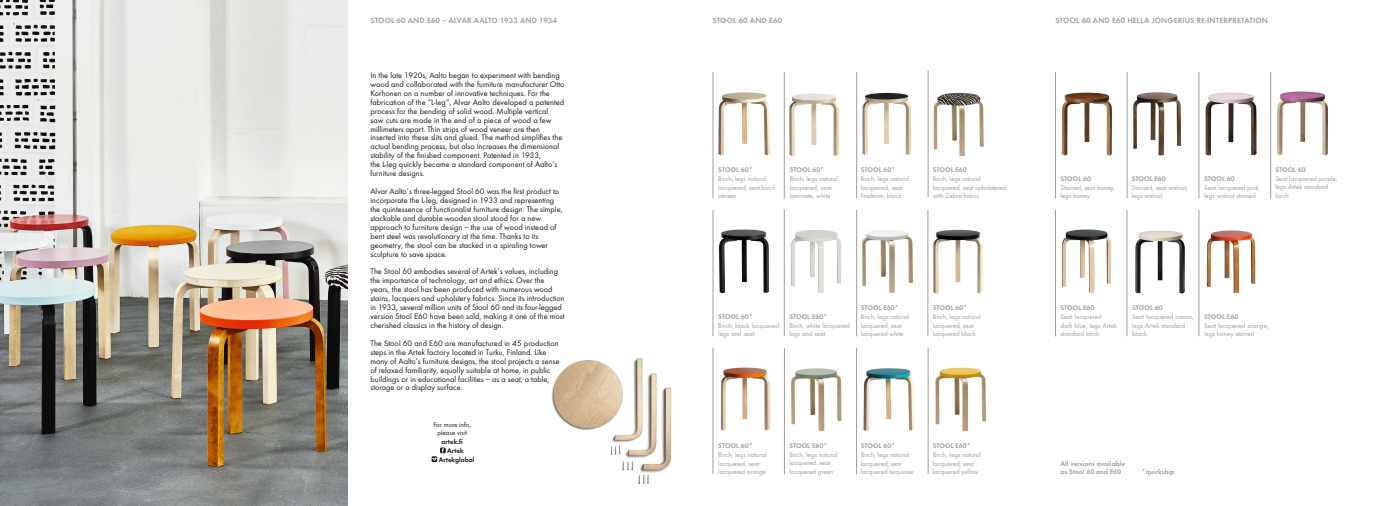
<style>
.page{position:relative;width:1380px;height:506px;background:#fff}
.page>*{position:absolute;margin:0;border:0;box-sizing:border-box;transform-origin:0 0}
.t1{font:8.31px/8.9px "Futura EFTUOP";color:#1b1917}
.t2{font:600 7.88px "Futura EFTUOP";letter-spacing:.015em;color:#9f9f9d}
.t3{font:7px/8.8px "Futura EFTUOP";color:#9f9f9d}
.t4{font:600 7px/8.8px "Futura EFTUOP";color:#9f9f9d}
.t5{font:600 7px "Futura EFTUOP";color:#1b1917}
.t6{font:7px/8.8px "Futura EFTUOP";color:#1b1917;text-align:center}
</style>
<div class="page">
<img style="left:1206px;top:230px;width:50px;height:64px">
<img style="left:713px;top:216px;width:56px;height:89px">
<img style="left:783px;top:78px;width:56px;height:85px">
<img style="left:862px;top:92px;width:49px;height:63px">
<img style="left:933px;top:92px;width:51px;height:64px">
<img style="left:720px;top:367px;width:50px;height:64px">
<img style="left:718px;top:92px;width:53px;height:64px">
<img style="left:1205px;top:92px;width:52px;height:64px">
<img style="left:1062px;top:92px;width:50px;height:64px">
<img style="left:1127px;top:90px;width:54px;height:66px">
<hr style="left:1126px;top:72px;width:1px;height:126px;background:#9f9f9d">
<hr style="left:1126px;top:210px;width:1px;height:126px;background:#9f9f9d">
<hr style="left:1198px;top:72px;width:1px;height:126px;background:#9f9f9d">
<hr style="left:1198px;top:210px;width:1px;height:126px;background:#9f9f9d">
<hr style="left:927px;top:71px;width:1px;height:126px;background:#9f9f9d">
<hr style="left:1270px;top:72px;width:1px;height:126px;background:#9f9f9d">
<hr style="left:1055px;top:72px;width:1px;height:126px;background:#9f9f9d">
<img style="left:862px;top:230px;width:51px;height:63px">
<img style="left:790px;top:230px;width:52px;height:64px">
<img style="left:1277px;top:91px;width:51px;height:65px">
<img style="left:1061px;top:229px;width:50px;height:64px">
<img style="left:1135px;top:230px;width:50px;height:64px">
<img style="left:551px;top:358px;width:121px;height:127px">
<hr style="left:784px;top:72px;width:1px;height:126px;background:#9f9f9d">
<hr style="left:784px;top:348px;width:1px;height:126px;background:#9f9f9d">
<hr style="left:784px;top:210px;width:1px;height:126px;background:#9f9f9d">
<hr style="left:856px;top:72px;width:1px;height:126px;background:#9f9f9d">
<hr style="left:927px;top:210px;width:1px;height:126px;background:#9f9f9d">
<hr style="left:927px;top:348px;width:1px;height:126px;background:#9f9f9d">
<hr style="left:856px;top:348px;width:1px;height:126px;background:#9f9f9d">
<hr style="left:856px;top:210px;width:1px;height:126px;background:#9f9f9d">
<hr style="left:712px;top:72px;width:1px;height:126px;background:#9f9f9d">
<hr style="left:712px;top:210px;width:1px;height:126px;background:#9f9f9d">
<hr style="left:712px;top:348px;width:1px;height:126px;background:#9f9f9d">
<img style="left:933px;top:229px;width:50px;height:65px">
<img style="left:791px;top:368px;width:51px;height:64px">
<img style="left:935px;top:367px;width:51px;height:65px">
<img style="left:863px;top:368px;width:52px;height:63px">
<hr style="left:1055px;top:210px;width:1px;height:126px;background:#9f9f9d">
<img style="left:0;top:0;width:347px;height:506px">
<svg style="left:431px;top:448px;width:14px;height:14px"></svg>
<p class="t2" style="left:370px;top:15px;width:188px">STOOL 60 AND E60 – ALVAR AALTO 1933 AND 1934</p>
<p class="t2" style="left:712px;top:15px;width:71px">STOOL 60 AND E60</p>
<p class="t2" style="left:1055px;top:15px;width:214px">STOOL 60 AND E60 HELLA JONGERIUS RE-INTERPRETATION</p>
<p class="t1" style="left:370px;top:71px;width:195px">In the late 1920s, Aalto began to experiment with bending wood and collaborated with the furniture manufacturer Otto Korhonen on a number of innovative techniques. For the fabrication of the “L-leg”, Alvar Aalto developed a patented process for the bending of solid wood. Multiple vertical<br>saw cuts are made in the end of a piece of wood a few millimeters apart. Thin strips of wood veneer are then inserted into these slits and glued. The method simplifies the actual bending process, but also increases the dimensional stability of the finished component. Patented in 1933,<br>the L-leg quickly became a standard component of Aalto’s furniture designs.</p>
<p class="t1" style="left:370px;top:187px;width:193px">Alvar Aalto’s three-legged Stool 60 was the first product to incorporate the L-leg, designed in 1933 and representing the quintessence of functionalist furniture design. The simple, stackable and durable wooden stool stood for a new approach to furniture design – the use of wood instead of bent steel was revolutionary at the time. Thanks to its geometry, the stool can be stacked in a spiraling tower sculpture to save space.</p>
<p class="t1" style="left:370px;top:267px;width:196px">The Stool 60 embodies several of Artek’s values, including the importance of technology, art and ethics. Over the years, the stool has been produced with numerous wood stains, lacquers and upholstery fabrics. Since its introduction in 1933, several million units of Stool 60 and its four-legged version Stool E60 have been sold, making it one of the most cherished classics in the history of design.</p>
<p class="t1" style="left:370px;top:338px;width:190px">The Stool 60 and E60 are manufactured in 45 production steps in the Artek factory located in Turku, Finland. Like many of Aalto’s furniture designs, the stool projects a sense of relaxed familiarity, equally suitable at home, in public buildings or in educational facilities – as a seat, a table, storage or a display surface.</p>
<p class="t6" style="left:433px;top:420px;width:39px">For more info, please visit</p>
<p class="t5" style="left:441px;top:437px;width:23px">artek.fi</p>
<p class="t5" style="left:447px;top:446px;width:18px">Artek</p>
<p class="t5" style="left:438px;top:455px;width:37px">Artekglobal</p>
<p class="t4" style="left:718px;top:165px;width:36px">STOOL 60*</p>
<p class="t3" style="left:718px;top:174px;width:58px">Birch, legs natural lacquered, seat birch veneer</p>
<p class="t4" style="left:789px;top:165px;width:36px">STOOL 60*</p>
<p class="t3" style="left:789px;top:174px;width:50px">Birch, legs natural lacquered, seat laminate, white</p>
<p class="t4" style="left:860px;top:165px;width:36px">STOOL 60*</p>
<p class="t3" style="left:860px;top:174px;width:50px">Birch, legs natural lacquered, seat linoleum, black</p>
<p class="t4" style="left:932px;top:165px;width:36px">STOOL E60</p>
<p class="t3" style="left:932px;top:174px;width:75px">Birch, legs natural lacquered, seat upholstered with Zebra fabric</p>
<p class="t4" style="left:1060px;top:174px;width:32px">STOOL 60</p>
<p class="t3" style="left:1060px;top:183px;width:56px">Stained, seat honey, legs honey</p>
<p class="t4" style="left:1131px;top:174px;width:36px">STOOL E60</p>
<p class="t3" style="left:1131px;top:183px;width:58px">Stained, seat walnut, legs walnut</p>
<p class="t4" style="left:1203px;top:174px;width:32px">STOOL 60</p>
<p class="t3" style="left:1203px;top:183px;width:58px">Seat lacquered pink, legs walnut stained</p>
<p class="t4" style="left:1274px;top:165px;width:32px">STOOL 60</p>
<p class="t3" style="left:1274px;top:174px;width:64px">Seat lacquered purple, legs Artek standard birch</p>
<p class="t4" style="left:718px;top:312px;width:36px">STOOL 60*</p>
<p class="t3" style="left:718px;top:321px;width:62px">Birch, black lacquered legs and seat</p>
<p class="t4" style="left:789px;top:312px;width:40px">STOOL E60*</p>
<p class="t3" style="left:789px;top:321px;width:62px">Birch, white lacquered legs and seat</p>
<p class="t4" style="left:860px;top:303px;width:40px">STOOL E60*</p>
<p class="t3" style="left:860px;top:312px;width:50px">Birch, legs natural lacquered, seat lacquered white</p>
<p class="t4" style="left:932px;top:303px;width:36px">STOOL 60*</p>
<p class="t3" style="left:932px;top:312px;width:50px">Birch, legs natural lacquered, seat lacquered black</p>
<p class="t4" style="left:1060px;top:303px;width:36px">STOOL E60</p>
<p class="t3" style="left:1060px;top:312px;width:58px">Seat lacquered<br>dark blue, legs Artek standard birch</p>
<p class="t4" style="left:1131px;top:303px;width:32px">STOOL 60</p>
<p class="t3" style="left:1131px;top:312px;width:63px">Seat lacquered cream, legs Artek standard black</p>
<p class="t4" style="left:1203px;top:312px;width:36px">STOOL E60</p>
<p class="t3" style="left:1203px;top:321px;width:66px">Seat lacquered orange, legs honey stained</p>
<p class="t4" style="left:718px;top:441px;width:36px">STOOL 60*</p>
<p class="t3" style="left:718px;top:450px;width:50px">Birch, legs natural lacquered, seat lacquered orange</p>
<p class="t4" style="left:789px;top:441px;width:40px">STOOL E60*</p>
<p class="t3" style="left:789px;top:450px;width:50px">Birch, legs natural lacquered, seat lacquered green</p>
<p class="t4" style="left:860px;top:441px;width:36px">STOOL 60*</p>
<p class="t3" style="left:860px;top:450px;width:54px">Birch, legs natural lacquered, seat lacquered turquoise</p>
<p class="t4" style="left:932px;top:441px;width:40px">STOOL E60*</p>
<p class="t3" style="left:932px;top:450px;width:50px">Birch, legs natural lacquered, seat lacquered yellow</p>
<p class="t4" style="left:1060px;top:459px;width:66px">All versions available as Stool 60 and E60</p>
<p class="t4" style="left:1141px;top:467px;width:34px">*quickship</p>
</div>
